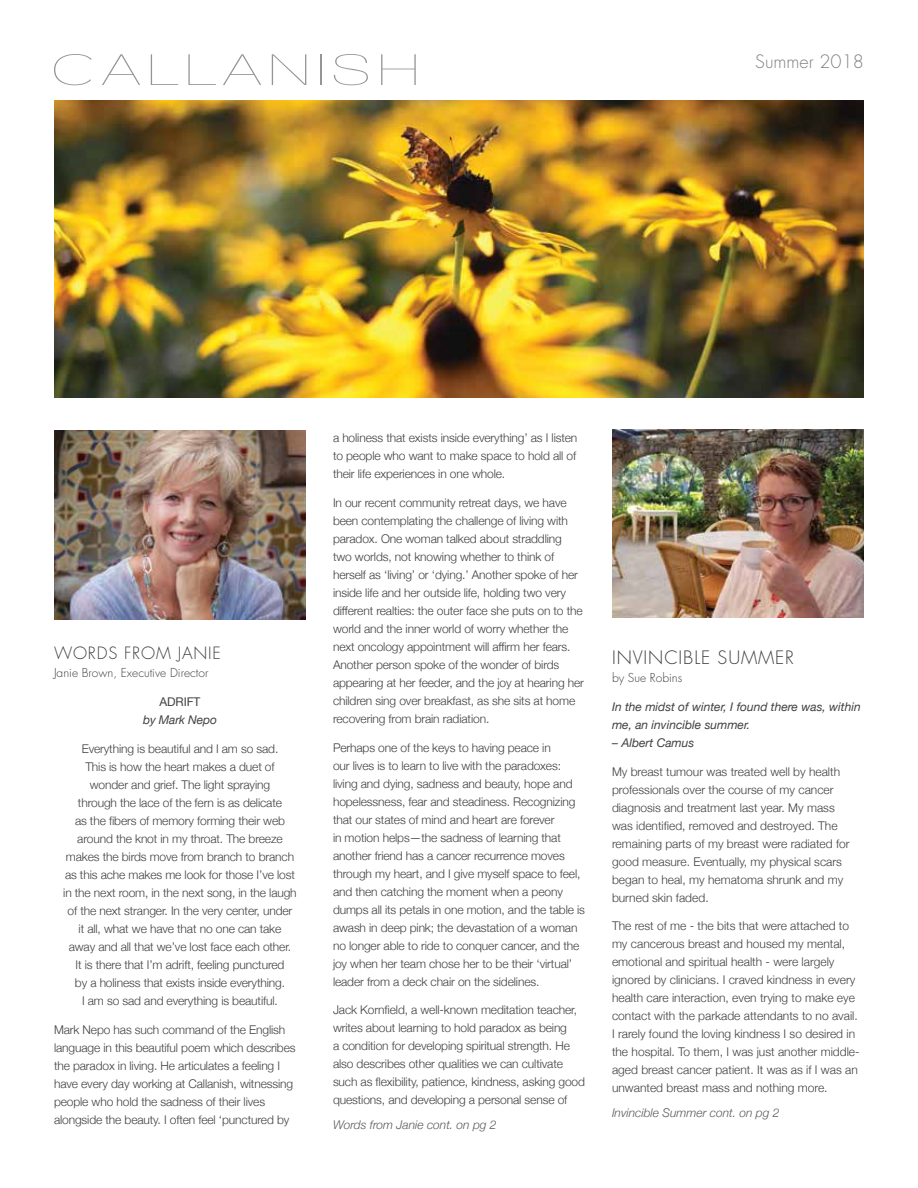
<style>
.page{position:relative;width:918px;height:1188px;background:#fff}
.page>*{position:absolute;margin:0;border:0;box-sizing:border-box;transform-origin:0 0}
.t1{font:300 18px "Futura";letter-spacing:.05em;color:#414042}
.t2{font:300 18px "Futura";color:#808285}
.t3{font:300 16.5px "Futura";letter-spacing:.05em;color:#414042}
.t4{font:300 12px/18px "Helvetica Neue";letter-spacing:-.01em;color:#414042}
.t5{font:italic 12px/18px "Helvetica Neue";color:#414042}
.t6{font:italic 300 12px "Helvetica Neue";color:#58595b}
.t7{font:300 12px "Futura";color:#414042}
.t8{font:12px "Helvetica Neue";letter-spacing:-.01em;color:#414042}
</style>
<div class="page">
<svg style="left:54px;top:54px;width:38px;height:31px"></svg>
<svg style="left:102px;top:54px;width:38px;height:31px"></svg>
<svg style="left:151px;top:54px;width:27px;height:31px"></svg>
<svg style="left:188px;top:54px;width:28px;height:31px"></svg>
<svg style="left:223px;top:54px;width:38px;height:31px"></svg>
<svg style="left:272px;top:54px;width:34px;height:31px"></svg>
<hr style="left:320px;top:54px;width:1px;height:31px;background:#939598">
<svg style="left:334px;top:54px;width:34px;height:31px"></svg>
<svg style="left:381px;top:54px;width:35px;height:31px"></svg>
<img style="left:55px;top:431px;width:251px;height:188px">
<img style="left:613px;top:429px;width:251px;height:188px">
<img style="left:54px;top:100px;width:810px;height:297px">
<h1 class="t2" style="left:755px;top:50px;width:110px">Summer 2018</h1>
<h2 class="t3" style="left:54px;top:643px;width:168px">WORDS FROM JANIE</h2>
<p class="t7" style="left:54px;top:665px;width:156px">Janie Brown, Executive Director</p>
<p class="t8" style="left:160px;top:693px;width:42px">ADRIFT</p>
<p class="t5" style="left:143px;top:711px;width:75px">by Mark Nepo</p>
<p class="t4" style="left:63px;top:739px;width:235px;text-align:center">Everything is beautiful and I am so sad.<br>This is how the heart makes a duet of<br>wonder and grief. The light spraying<br>through the lace of the fern is as delicate<br>as the fibers of memory forming their web around the knot in my throat. The breeze makes the birds move from branch to branch as this ache makes me look for those I’ve lost in the next room, in the next song, in the laugh of the next stranger. In the very center, under<br>it all, what we have that no one can take<br>away and all that we’ve lost face each other.<br>It is there that I’m adrift, feeling punctured<br>by a holiness that exists inside everything.<br>I am so sad and everything is beautiful.</p>
<p class="t4" style="left:54px;top:1019px;width:243px">Mark Nepo has such command of the English language in this beautiful poem which describes the paradox in living. He articulates a feeling I have every day working at Callanish, witnessing people who hold the sadness of their lives alongside the beauty. I often feel ‘punctured by</p>
<p class="t4" style="left:333px;top:428px;width:246px;text-align:justify">a holiness that exists inside everything’ as I listen to people who want to make space to hold all of their life experiences in one whole.</p>
<p class="t4" style="left:333px;top:493px;width:253px">In our recent community retreat days, we have been contemplating the challenge of living with paradox. One woman talked about straddling<br>two worlds, not knowing whether to think of herself as ‘living’ or ‘dying.’ Another spoke of her inside life and her outside life, holding two very different realties: the outer face she puts on to the world and the inner world of worry whether the next oncology appointment will affirm her fears.<br>Another person spoke of the wonder of birds appearing at her feeder, and the joy at hearing her children sing over breakfast, as she sits at home recovering from brain radiation.</p>
<p class="t4" style="left:333px;top:738px;width:254px">Perhaps one of the keys to having peace in<br>our lives is to learn to live with the paradoxes: living and dying, sadness and beauty, hope and hopelessness, fear and steadiness. Recognizing that our states of mind and heart are forever<br>in motion helps—the sadness of learning that another friend has a cancer recurrence moves through my heart, and I give myself space to feel, and then catching the moment when a peony dumps all its petals in one motion, and the table is awash in deep pink; the devastation of a woman no longer able to ride to conquer cancer, and the joy when her team chose her to be their ‘virtual’ leader from a deck chair on the sidelines.</p>
<p class="t4" style="left:333px;top:1000px;width:254px">Jack Kornfield, a well-known meditation teacher, writes about learning to hold paradox as being<br>a condition for developing spiritual strength. He also describes other qualities we can cultivate such as flexibility, patience, kindness, asking good questions, and developing a personal sense of</p>
<p class="t6" style="left:333px;top:1115px;width:165px">Words from Janie cont. on pg 2</p>
<h1 class="t1" style="left:612px;top:646px;width:184px">INVINCIBLE SUMMER</h1>
<p class="t7" style="left:612px;top:670px;width:72px">by Sue Robins</p>
<p class="t5" style="left:612px;top:698px;width:250px">In the midst of winter, I found there was, within me, an invincible summer.</p>
<p class="t5" style="left:612px;top:734px;width:84px">– Albert Camus</p>
<p class="t4" style="left:612px;top:761px;width:239px">My breast tumour was treated well by health professionals over the course of my cancer diagnosis and treatment last year. My mass was identified, removed and destroyed. The remaining parts of my breast were radiated for good measure. Eventually, my physical scars began to heal, my hematoma shrunk and my burned skin faded.</p>
<p class="t4" style="left:612px;top:916px;width:249px">The rest of me - the bits that were attached to my cancerous breast and housed my mental, emotional and spiritual health - were largely ignored by clinicians. I craved kindness in every health care interaction, even trying to make eye contact with the parkade attendants to no avail.<br>I rarely found the loving kindness I so desired in the hospital. To them, I was just another middle&shy;aged breast cancer patient. It was as if I was an unwanted breast mass and nothing more.</p>
<p class="t6" style="left:612px;top:1103px;width:169px">Invincible Summer cont. on pg 2</p>
</div>
